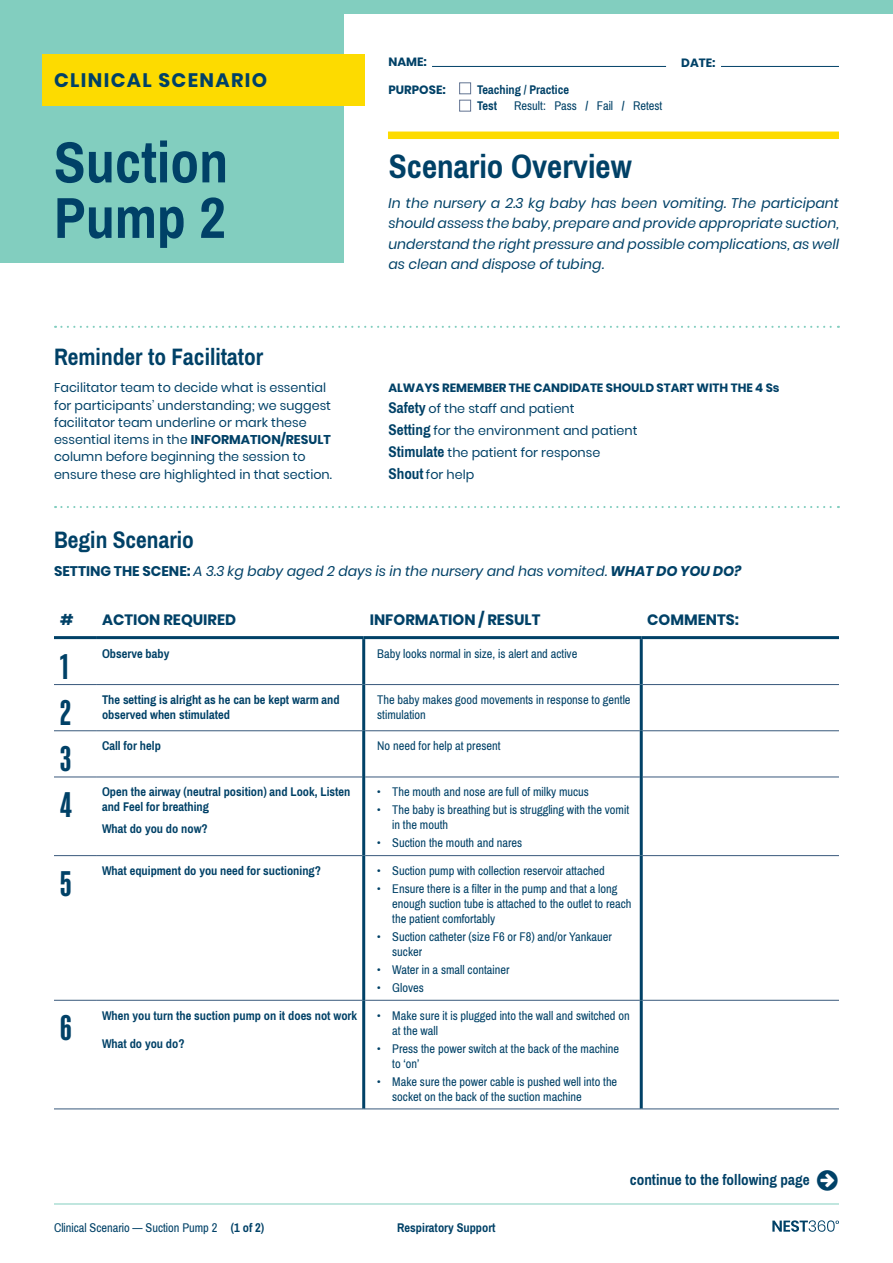
<style>
.page{position:relative;width:893px;height:1263px;background:#fff}
.page>*{position:absolute;margin:0;border:0;box-sizing:border-box;transform-origin:0 0}
.t1{font:700 63px/55.5px "Pragati Narrow";color:#004167}
.t2{font:700 36px "Pragati Narrow";color:#004167}
.t3{font:700 36px "Kaneda Gothic";color:#004167}
.t4{font:700 25.5px "Pragati Narrow";color:#004167}
.t5{font:700 19.5px "Poppins";letter-spacing:.07em;color:#004167}
.t6{font:700 16.5px "Pragati Narrow";color:#004167}
.t7{font:700 15px "Poppins";color:#004167}
.t8{font:italic 13.95px/20.4px "Poppins";color:#004167;text-align:justify}
.t9{font:13.5px/15px "Pragati Narrow";color:#004167}
.t10{font:700 13.5px/15px "Pragati Narrow";color:#004167}
.t11{font:12.75px/17.2px "Poppins";color:#004167}
.t12{font:700 12px "Poppins";color:#004167}
.s1{font-weight:700}
.s2{font-family:"Pragati Narrow";font-weight:700;font-size:16.5px}
.s3{font-weight:700;font-style:normal}
</style>
<div class="page">
<hr style="left:54px;top:1203px;width:785px;height:1px;background:#82cebf">
<svg style="left:772px;top:1220px;width:67px;height:12px"></svg>
<div style="left:0;top:0;width:343px;height:263px;background:#82cebf"></div>
<hr style="left:54px;top:684px;width:42px;height:1px;background:#38587b">
<hr style="left:96px;top:684px;width:266px;height:1px;background:#38587b">
<hr style="left:365px;top:684px;width:275px;height:1px;background:#38587b">
<hr style="left:643px;top:684px;width:196px;height:1px;background:#38587b">
<hr style="left:54px;top:730px;width:42px;height:1px;background:#38587b">
<hr style="left:96px;top:730px;width:266px;height:1px;background:#38587b">
<hr style="left:365px;top:730px;width:275px;height:1px;background:#38587b">
<hr style="left:643px;top:730px;width:196px;height:1px;background:#38587b">
<hr style="left:54px;top:777px;width:42px;height:1px;background:#38587b">
<hr style="left:96px;top:777px;width:266px;height:1px;background:#38587b">
<hr style="left:365px;top:777px;width:275px;height:1px;background:#38587b">
<hr style="left:643px;top:777px;width:196px;height:1px;background:#38587b">
<hr style="left:54px;top:855px;width:42px;height:1px;background:#38587b">
<hr style="left:96px;top:855px;width:266px;height:1px;background:#38587b">
<hr style="left:365px;top:855px;width:275px;height:1px;background:#38587b">
<hr style="left:643px;top:855px;width:196px;height:1px;background:#38587b">
<hr style="left:54px;top:1000px;width:42px;height:1px;background:#38587b">
<hr style="left:96px;top:1000px;width:266px;height:1px;background:#38587b">
<hr style="left:365px;top:1000px;width:275px;height:1px;background:#38587b">
<hr style="left:643px;top:1000px;width:196px;height:1px;background:#38587b">
<hr style="left:54px;top:1108px;width:42px;height:1px;background:#38587b">
<hr style="left:96px;top:1108px;width:268px;height:1px;background:#38587b">
<hr style="left:364px;top:1108px;width:277px;height:1px;background:#38587b">
<hr style="left:641px;top:1108px;width:198px;height:1px;background:#38587b">
<hr style="left:640px;top:639px;width:3px;height:45px;background:#004167">
<hr style="left:640px;top:684px;width:3px;height:47px;background:#004167">
<hr style="left:640px;top:731px;width:3px;height:46px;background:#004167">
<hr style="left:640px;top:777px;width:3px;height:79px;background:#004167">
<hr style="left:640px;top:856px;width:3px;height:144px;background:#004167">
<hr style="left:640px;top:1000px;width:3px;height:108px;background:#004167">
<hr style="left:54px;top:636px;width:42px;height:3px;background:#004167">
<hr style="left:96px;top:636px;width:268px;height:3px;background:#004167">
<hr style="left:364px;top:636px;width:277px;height:3px;background:#004167">
<hr style="left:641px;top:636px;width:198px;height:3px;background:#004167">
<hr style="left:362px;top:639px;width:3px;height:45px;background:#004167">
<hr style="left:362px;top:684px;width:3px;height:47px;background:#004167">
<hr style="left:362px;top:731px;width:3px;height:46px;background:#004167">
<hr style="left:362px;top:777px;width:3px;height:79px;background:#004167">
<hr style="left:362px;top:856px;width:3px;height:144px;background:#004167">
<hr style="left:362px;top:1000px;width:3px;height:108px;background:#004167">
<div style="left:304px;top:0;width:589px;height:14px;background:#82cebf"></div>
<div style="left:42px;top:54px;width:322px;height:51px;background:#fddb00"></div>
<hr style="left:432px;top:66px;width:234px;height:1px;background:#004167">
<hr style="left:721px;top:66px;width:118px;height:1px;background:#004167">
<div style="left:388px;top:132px;width:451px;height:7px;background:#fddb00"></div>
<svg style="left:55px;top:326px;width:784px;height:2px"></svg>
<svg style="left:55px;top:506px;width:784px;height:2px"></svg>
<div style="left:459px;top:82px;width:12px;height:12px;border:1px solid #627492"></div>
<div style="left:459px;top:100px;width:12px;height:12px;border:1px solid #627492"></div>
<h3 class="t5" style="left:54px;top:68px;width:215px">CLINICAL SCENARIO</h3>
<h1 class="t1" style="left:54px;top:133px;width:176px">Suction<br>Pump 2</h1>
<h3 class="t4" style="left:54px;top:341px;width:211px">Reminder to Facilitator</h3>
<p class="t11" style="left:54px;top:379px;width:279px">Facilitator team to decide what is essential for participants’ understanding; we suggest facilitator team underline or mark these essential items in the <span class="s1">INFORMATION/RESULT </span>column before beginning the session to ensure these are highlighted in that section.</p>
<h3 class="t4" style="left:54px;top:524px;width:141px">Begin Scenario</h3>
<p class="t12" style="left:388px;top:55px;width:40px">NAME:</p>
<p class="t12" style="left:388px;top:83px;width:59px">PURPOSE:</p>
<p class="t10" style="left:477px;top:81px;width:94px;line-height:16.5px">Teaching / Practice<br>Test</p>
<p class="t9" style="left:514px;top:98px;width:150px">Result: Pass <span class="s1">/</span> Fail <span class="s1">/</span> Retest</p>
<h2 class="t2" style="left:389px;top:145px;width:244px">Scenario Overview</h2>
<p class="t12" style="left:681px;top:55px;width:36px">DATE:</p>
<p class="t8" style="left:388px;top:193px;width:452px">In the nursery a 2.3 kg baby has been vomiting. The participant should assess the baby, prepare and provide appropriate suction, understand the right pressure and possible complications, as well as clean and dispose of tubing.</p>
<p class="t12" style="left:388px;top:380px;width:393px">ALWAYS REMEMBER THE CANDIDATE SHOULD START WITH THE 4 Ss</p>
<p class="t11" style="left:388px;top:398px;width:250px;line-height:21.8px"><span class="s2">Safety</span> of the staff and patient<br><span class="s2">Setting</span> for the environment and patient<br><span class="s2">Stimulate</span> the patient for response<br><span class="s2">Shout</span> for help</p>
<p class="t8" style="left:54px;top:561px;width:689px"><span class="s3">SETTING THE SCENE:</span> A 3.3 kg baby aged 2 days is in the nursery and has vomited. <span class="s1">WHAT DO YOU DO?</span></p>
<p class="t7" style="left:60px;top:611px;width:15px">#</p>
<p class="t7" style="left:102px;top:611px;width:136px">ACTION REQUIRED</p>
<p class="t7" style="left:370px;top:611px;width:172px">INFORMATION / RESULT</p>
<p class="t7" style="left:647px;top:611px;width:93px">COMMENTS:</p>
<h2 class="t3" style="left:60px;top:646px;width:10px">1</h2>
<p class="t10" style="left:102px;top:646px;width:69px">Observe baby</p>
<p class="t9" style="left:377px;top:646px;width:202px">Baby looks normal in size, is alert and active</p>
<h2 class="t3" style="left:60px;top:692px;width:12px">2</h2>
<p class="t10" style="left:102px;top:692px;width:239px">The setting is alright as he can be kept warm and observed when stimulated</p>
<p class="t9" style="left:377px;top:692px;width:255px">The baby makes good movements in response to gentle stimulation</p>
<h2 class="t3" style="left:60px;top:738px;width:13px">3</h2>
<p class="t10" style="left:102px;top:738px;width:60px">Call for help</p>
<p class="t9" style="left:377px;top:738px;width:125px">No need for help at present</p>
<h2 class="t3" style="left:60px;top:785px;width:13px">4</h2>
<p class="t10" style="left:102px;top:784px;width:250px">Open the airway (neutral position) and Look, Listen and Feel for breathing</p>
<p class="t10" style="left:102px;top:821px;width:107px">What do you do now?</p>
<p class="t9" style="left:377px;top:784px;width:213px">• The mouth and nose are full of milky mucus</p>
<p class="t9" style="left:392px;top:802px;width:238px;text-indent:-15px">• The baby is breathing but is struggling with the vomit in the mouth</p>
<p class="t9" style="left:377px;top:835px;width:147px">• Suction the mouth and nares</p>
<h2 class="t3" style="left:60px;top:863px;width:13px">5</h2>
<p class="t10" style="left:102px;top:863px;width:220px">What equipment do you need for suctioning?</p>
<p class="t9" style="left:377px;top:863px;width:229px">• Suction pump with collection reservoir attached</p>
<p class="t9" style="left:392px;top:881px;width:241px;text-indent:-15px">• Ensure there is a filter in the pump and that a long enough suction tube is attached to the outlet to reach the patient comfortably</p>
<p class="t9" style="left:392px;top:929px;width:221px;text-indent:-15px">• Suction catheter (size F6 or F8) and/or Yankauer sucker</p>
<p class="t9" style="left:377px;top:962px;width:134px">• Water in a small container</p>
<p class="t9" style="left:377px;top:980px;width:48px">• Gloves</p>
<h2 class="t3" style="left:60px;top:1008px;width:13px">6</h2>
<p class="t10" style="left:102px;top:1001px;width:257px;line-height:28.5px">When you turn the suction pump on it does not work<br>What do you do?</p>
<p class="t9" style="left:392px;top:1007px;width:239px;text-indent:-15px">• Make sure it is plugged into the wall and switched on at the wall</p>
<p class="t9" style="left:392px;top:1040px;width:228px;text-indent:-15px">• Press the power switch at the back of the machine to ‘on’</p>
<p class="t9" style="left:392px;top:1073px;width:227px;text-indent:-15px">• Make sure the power cable is pushed well into the socket on the back of the suction machine</p>
<p class="t9" style="left:54px;top:1219px;width:212px">Clinical Scenario — Suction Pump 2 <span class="s1">(1 of 2)</span></p>
<p class="t10" style="left:397px;top:1219px;width:100px">Respiratory Support</p>
<p class="t6" style="left:630px;top:1169px;width:181px">continue to the following page</p>
</div>
